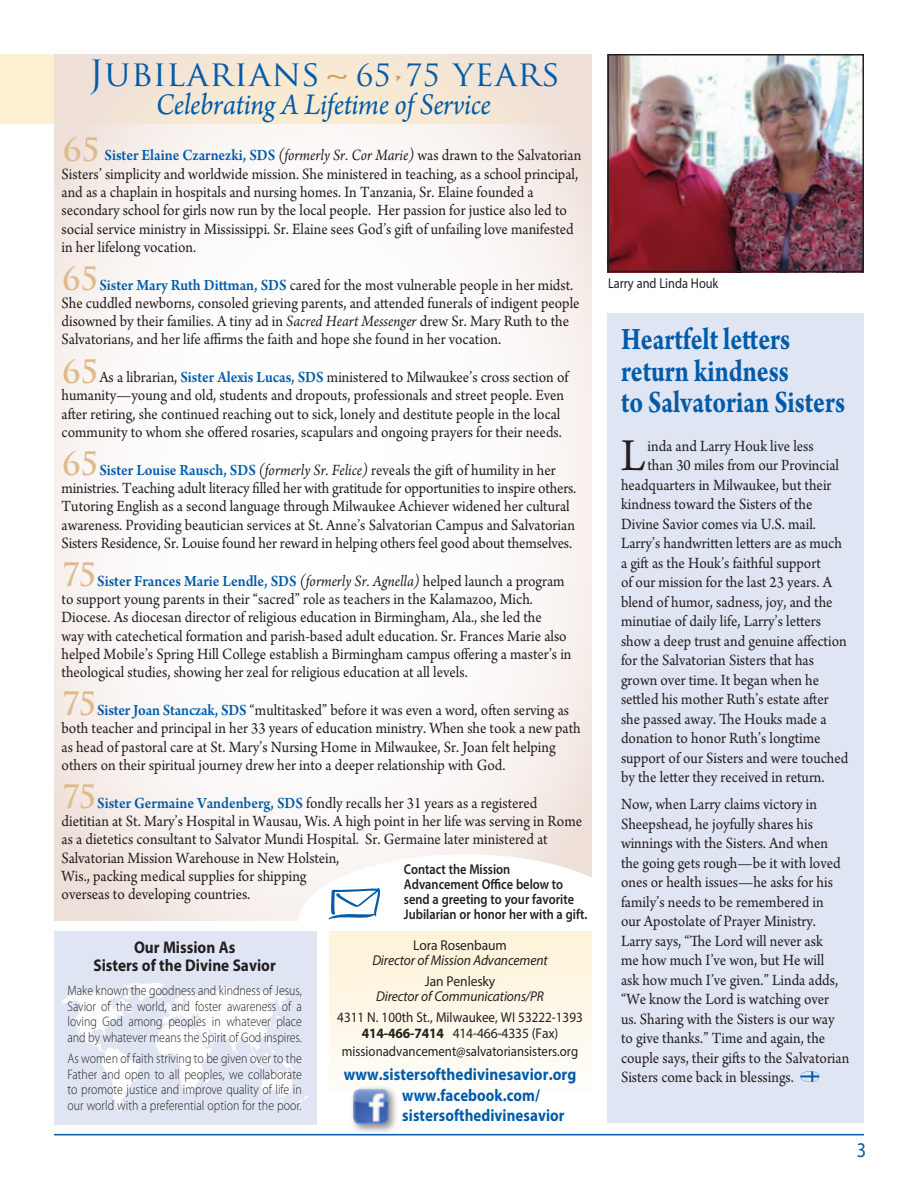
<style>
.page{position:relative;width:918px;height:1188px;background:#fff}
.page>*{position:absolute;margin:0;border:0;box-sizing:border-box;transform-origin:0 0}
.t1{font:48px "Arno Pro";color:#231f20;scale:.92 1}
.t2{font:35.25px "Trajan Pro";letter-spacing:.025em;color:#015ba9}
.t3{font:700 33px/31.5px "Arno Pro";color:#015ba9;scale:.8 1}
.t4{font:italic 31.5px "Arno Pro";letter-spacing:-.01em;color:#015ba9;scale:.94 1}
.t5{font:21px "Myriad Pro";color:#015ba9;scale:.87 1}
.t6{font:700 16.95px/20.2px "Myriad Pro";letter-spacing:.005em;color:#015ba9;scale:.9 1}
.t7{font:700 16.95px/18px "Myriad Pro";color:#231f20;text-align:center;scale:.9 1}
.t8{font:16.5px/18.3px "Arno Pro";color:#231f20;scale:.92 1}
.t9{font:600 14.25px/15px "Myriad Pro";color:#231f20;scale:.87 1}
.t10{font:14.25px/16.5px "Myriad Pro";color:#231f20;text-align:center;scale:.92 1}
.t11{font:italic 14.25px "Myriad Pro";letter-spacing:-.01em;color:#231f20;scale:.95 1}
.t12{font:14.25px "Myriad Pro";color:#231f20;scale:.9 1}
.t13{font:14.25px "Myriad Pro";color:#231f20;scale:.95 1}
.t14{font:14.25px "Myriad Pro";color:#231f20;scale:.87 1}
.t15{font:300 13.8px/15.5px "Myriad Pro";color:#231f20;text-align:justify;scale:.86 1}
.s1{color:#cf9f5f}
.s2{font-size:30px}
.s3{font-family:"Trajan Pro";font-weight:700;font-size:31.5px;color:#dfbb8b}
.s4{font-weight:600;color:#015ba9}
.s5{font-style:italic}
.s6{font-weight:700}
</style>
<div class="page">
<div style="left:0;top:54px;width:592px;height:69px;background:#fef0d0"></div>
<svg style="left:54px;top:54px;width:538px;height:866px"></svg>
<hr style="left:54px;top:1134px;width:810px;height:1px;background:#015ba9">
<div style="left:54px;top:932px;width:263px;height:193px;background:#e0e5f3"></div>
<svg style="left:61px;top:983px;width:247px;height:129px"></svg>
<div style="left:329px;top:932px;width:263px;height:160px;background:linear-gradient(to bottom,#fef3d7,#fefdf9)"></div>
<div style="left:349px;top:1085px;width:50px;height:50px;background:#231f20;opacity:.5"></div>
<img style="left:353px;top:1089px;width:36px;height:35px">
<div style="left:608px;top:313px;width:256px;height:810px;background:#e0e5f3"></div>
<svg style="left:800px;top:1071px;width:19px;height:11px"></svg>
<img style="left:611px;top:57px;width:250px;height:212px">
<div style="left:608px;top:54px;width:256px;height:218px;border:2px solid #231f20"></div>
<svg style="left:298px;top:854px;width:294px;height:66px"></svg>
<h2 class="t2" style="left:89px;top:51px;width:473px">JUBILARIANS<span class="s1">~</span> <span class="s2">65</span><sub>•</sub><span class="s2">75</span> YEARS</h2>
<h3 class="t4" style="left:156px;top:87px;width:358px">Celebrating A Lifetime of Service</h3>
<p class="t8" style="left:62px;top:147px;width:566px"><span class="s3">65</span> <span class="s4">Sister Elaine Czarnezki, SDS</span> <span class="s5">(formerly Sr. Cor Marie)</span> was drawn to the Salvatorian Sisters’ simplicity and worldwide mission. She ministered in teaching, as a school principal, and as a chaplain in hospitals and nursing homes. In Tanzania, Sr. Elaine founded a secondary school for girls now run by the local people. Her passion for justice also led to social service ministry in Mississippi. Sr. Elaine sees God’s gift of unfailing love manifested in her lifelong vocation.</p>
<p class="t8" style="left:62px;top:276px;width:565px"><span class="s3">65</span><span class="s4">Sister Mary Ruth Dittman, SDS</span> cared for the most vulnerable people in her midst.<br>She cuddled newborns, consoled grieving parents, and attended funerals of indigent people disowned by their families. A tiny ad in <span class="s5">Sacred Heart Messenger</span> drew Sr. Mary Ruth to the Salvatorians, and her life affirms the faith and hope she found in her vocation.</p>
<p class="t8" style="left:62px;top:369px;width:553px"><span class="s3">65</span>As a librarian, <span class="s4">Sister Alexis Lucas, SDS</span> ministered to Milwaukee’s cross section of humanity—young and old, students and dropouts, professionals and street people. Even after retiring, she continued reaching out to sick, lonely and destitute people in the local community to whom she offered rosaries, scapulars and ongoing prayers for their needs.</p>
<p class="t8" style="left:62px;top:462px;width:561px"><span class="s3">65</span><span class="s4">Sister Louise Rausch, SDS</span> <span class="s5">(formerly Sr. Felice)</span> reveals the gift of humility in her ministries. Teaching adult literacy filled her with gratitude for opportunities to inspire others.<br>Tutoring English as a second language through Milwaukee Achiever widened her cultural awareness. Providing beautician services at St. Anne’s Salvatorian Campus and Salvatorian Sisters Residence, Sr. Louise found her reward in helping others feel good about themselves.</p>
<p class="t8" style="left:62px;top:573px;width:556px"><span class="s3">75</span><span class="s4">Sister Frances Marie Lendle, SDS</span> <span class="s5">(formerly Sr. Agnella)</span> helped launch a program to support young parents in their “sacred” role as teachers in the Kalamazoo, Mich.<br>Diocese. As diocesan director of religious education in Birmingham, Ala., she led the<br>way with catechetical formation and parish-based adult education. Sr. Frances Marie also helped Mobile’s Spring Hill College establish a Birmingham campus offering a master’s in theological studies, showing her zeal for religious education at all levels.</p>
<p class="t8" style="left:62px;top:702px;width:566px"><span class="s3">75</span><span class="s4">Sister Joan Stanczak, SDS</span> “multitasked” before it was even a word, often serving as both teacher and principal in her 33 years of education ministry. When she took a new path as head of pastoral care at St. Mary’s Nursing Home in Milwaukee, Sr. Joan felt helping others on their spiritual journey drew her into a deeper relationship with God.</p>
<p class="t8" style="left:62px;top:794px;width:567px"><span class="s3">75</span><span class="s4">Sister Germaine Vandenberg, SDS</span> fondly recalls her 31 years as a registered dietitian at St. Mary’s Hospital in Wausau, Wis. A high point in her life was serving in Rome as a dietetics consultant to Salvator Mundi Hospital. Sr. Germaine later ministered at Salvatorian Mission Warehouse in New Holstein,<br>Wis., packing medical supplies for shipping<br>overseas to developing countries.</p>
<p class="t9" style="left:404px;top:861px;width:212px">Contact the Mission<br>Advancement Office below to send a greeting to your favorite<br>Jubilarian or honor her with a gift.</p>
<p class="t7" style="left:93px;top:938px;width:204px">Our Mission As<br>Sisters of the Divine Savior</p>
<p class="t15" style="left:68px;top:983px;width:274px">Make known the goodness and kindness of Jesus, Savior of the world, and foster awareness of a loving God among peoples in whatever place and by whatever means the Spirit of God inspires.</p>
<p class="t15" style="left:68px;top:1051px;width:274px">As women of faith striving to be given over to the Father and open to all peoples, we collaborate to promote justice and improve quality of life in our world with a preferential option for the poor.</p>
<p class="t13" style="left:413px;top:936px;width:100px">Lora Rosenbaum</p>
<p class="t11" style="left:372px;top:951px;width:186px">Director of Mission Advancement</p>
<p class="t13" style="left:425px;top:972px;width:75px">Jan Penlesky</p>
<p class="t11" style="left:376px;top:987px;width:178px">Director of Communications/PR</p>
<p class="t10" style="left:337px;top:1009px;width:268px">4311 N. 100th St., Milwaukee, WI 53222-1393<br><span class="s6">414-466-7414</span> 414-466-4335 (Fax)</p>
<p class="t12" style="left:342px;top:1043px;width:264px">missionadvancement@salvatoriansisters.org</p>
<p class="t6" style="left:402px;top:1064px;width:195px;text-indent:-59px">www.sistersofthedivinesavior.org www.facebook.com/ sistersofthedivinesavior</p>
<p class="t14" style="left:608px;top:275px;width:128px">Larry and Linda Houk</p>
<h3 class="t3" style="left:621px;top:325px;width:282px">Heartfelt letters return kindness<br>to Salvatorian Sisters</h3>
<h1 class="t1" style="left:621px;top:428px;width:28px">L</h1>
<p class="t8" style="left:648px;top:437px;width:182px">inda and Larry Houk live less</p>
<p class="t8" style="left:648px;top:457px;width:210px">than 30 miles from our Provincial</p>
<p class="t8" style="left:621px;top:476px;width:230px">headquarters in Milwaukee, but their</p>
<p class="t8" style="left:621px;top:496px;width:210px">kindness toward the Sisters of the</p>
<p class="t8" style="left:621px;top:515px;width:213px">Divine Savior comes via U.S. mail.</p>
<p class="t8" style="left:621px;top:535px;width:242px">Larry’s handwritten letters are as much</p>
<p class="t8" style="left:621px;top:554px;width:219px">a gift as the Houk’s faithful support</p>
<p class="t8" style="left:621px;top:574px;width:231px">of our mission for the last 23 years. A</p>
<p class="t8" style="left:621px;top:593px;width:232px">blend of humor, sadness, joy, and the</p>
<p class="t8" style="left:621px;top:613px;width:219px">minutiae of daily life, Larry’s letters</p>
<p class="t8" style="left:621px;top:632px;width:247px">show a deep trust and genuine affection</p>
<p class="t8" style="left:621px;top:652px;width:211px">for the Salvatorian Sisters that has</p>
<p class="t8" style="left:621px;top:671px;width:217px">grown over time. It began when he</p>
<p class="t8" style="left:621px;top:691px;width:227px">settled his mother Ruth’s estate after</p>
<p class="t8" style="left:621px;top:710px;width:225px">she passed away. The Houks made a</p>
<p class="t8" style="left:621px;top:730px;width:218px">donation to honor Ruth’s longtime</p>
<p class="t8" style="left:621px;top:749px;width:249px">support of our Sisters and were touched</p>
<p class="t8" style="left:621px;top:769px;width:223px">by the letter they received in return.</p>
<p class="t8" style="left:621px;top:795px;width:250px;line-height:19.5px">Now, when Larry claims victory in Sheepshead, he joyfully shares his winnings with the Sisters. And when the going gets rough—be it with loved ones or health issues—he asks for his family’s needs to be remembered in<br>our Apostolate of Prayer Ministry.<br>Larry says, “The Lord will never ask<br>me how much I’ve won, but He will<br>ask how much I’ve given.” Linda adds, “We know the Lord is watching over<br>us. Sharing with the Sisters is our way to give thanks.” Time and again, the couple says, their gifts to the Salvatorian Sisters come back in blessings.</p>
<p class="t5" style="left:857px;top:1137px;width:12px">3</p>
</div>
